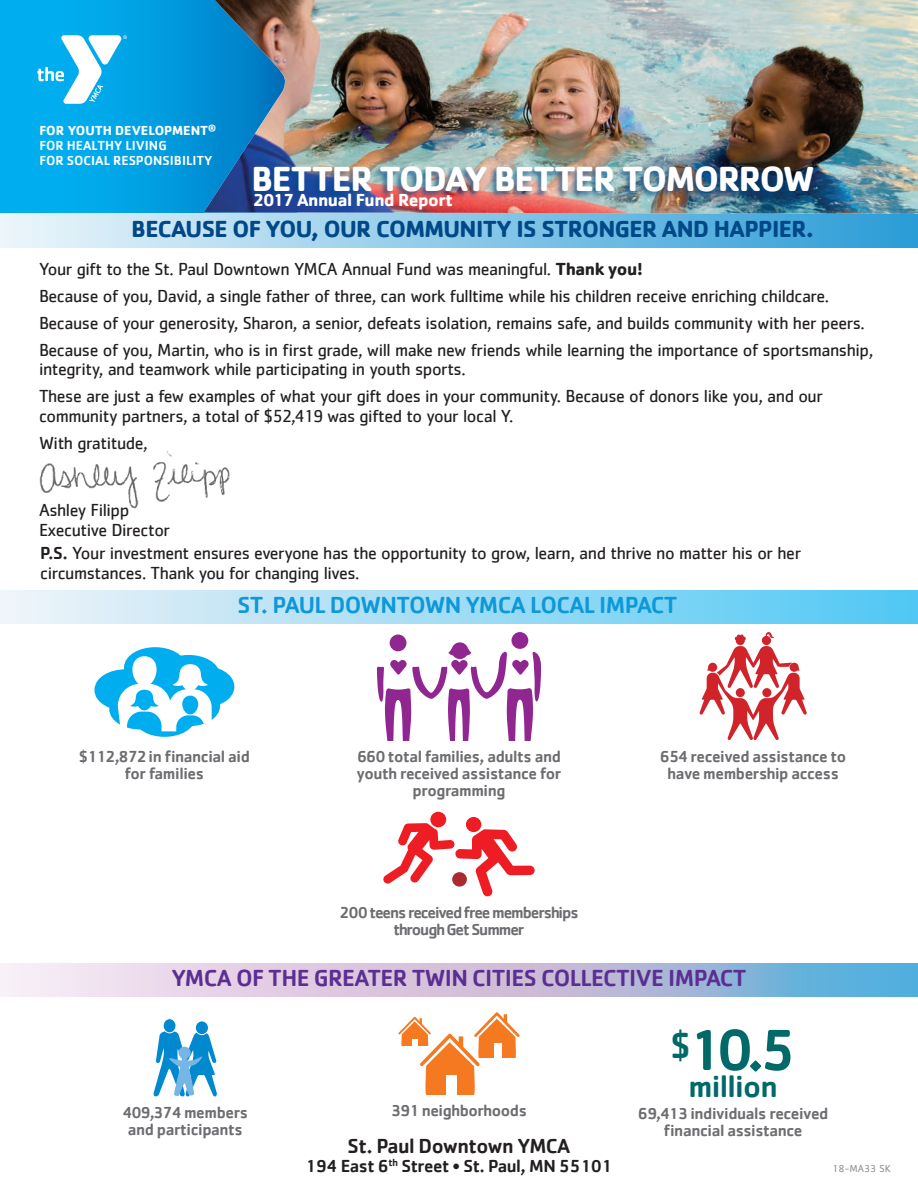
<style>
.page{position:relative;width:918px;height:1188px;background:#fff}
.page>*{position:absolute;margin:0;border:0;box-sizing:border-box;transform-origin:0 0}
.t1{font:500 60px "Cachet";color:#016a69}
.t2{font:700 36px "Cachet";letter-spacing:-.04em;color:#fff}
.t3{font:500 31.5px "Cachet";letter-spacing:-.025em;color:#016a69}
.t4{font:700 24px "Cachet";letter-spacing:-.025em;color:#004887}
.t5{font:500 24px "Cachet";letter-spacing:-.025em;color:#5b2e91}
.t6{font:500 24px "Cachet";letter-spacing:-.025em;color:#0e98d7}
.t7{font:500 21px "Cachet";letter-spacing:-.025em;color:#231f20}
.t8{font:18px/27px "Cachet";letter-spacing:-.025em;color:#231f20}
.t9{font:500 18px "Cachet";letter-spacing:-.025em;color:#231f20}
.t10{font:700 18px "Cachet";letter-spacing:-.025em;color:#fff}
.t11{font:500 16.5px/17.2px "Cachet";letter-spacing:-.025em;color:#6c6d70;text-align:center}
.t12{font:500 16.5px/17.2px "Cachet";letter-spacing:-.065em;color:#6c6d70;text-align:center}
.t13{font:500 13.5px/15px "Cachet";color:#fff}
.t14{font:10.5px "Cachet";color:#939598}
.s1{font-weight:700}
.s2{font-weight:500}
</style>
<div class="page">
<div style="left:0;top:212px;width:918px;height:36px;background:linear-gradient(to right,#ecf6fb,#2b9cd7)"></div>
<svg style="left:0;top:0;width:203px;height:213px;background:#00a4e6"></svg>
<img style="left:204px;top:0;width:714px;height:214px">
<img style="left:39px;top:451px;width:191px;height:58px">
<svg style="left:699px;top:632px;width:108px;height:108px"></svg>
<div style="left:390px;top:635px;width:16px;height:16px;background:#90268f;border-radius:50%"></div>
<div style="left:512px;top:632px;width:16px;height:17px;background:#90268f;border-radius:50%"></div>
<svg style="left:377px;top:642px;width:164px;height:98px"></svg>
<div style="left:178px;top:672px;width:50px;height:29px;background:#00aeef;border-radius:50%"></div>
<div style="left:172px;top:666px;width:62px;height:41px;border:12px solid #00aeef;border-radius:50%"></div>
<div style="left:158px;top:685px;width:62px;height:41px;border:12px solid #00aeef;border-radius:50%"></div>
<div style="left:109px;top:688px;width:63px;height:41px;border:12px solid #00aeef;border-radius:50%"></div>
<div style="left:133px;top:695px;width:63px;height:42px;border:12px solid #00aeef;border-radius:50%"></div>
<div style="left:124px;top:647px;width:62px;height:42px;border:12px solid #00aeef;border-radius:50%"></div>
<div style="left:100px;top:675px;width:51px;height:30px;background:#00aeef;border-radius:50%"></div>
<div style="left:94px;top:669px;width:63px;height:42px;border:12px solid #00aeef;border-radius:50%"></div>
<svg style="left:118px;top:656px;width:94px;height:75px"></svg>
<div style="left:430px;top:812px;width:16px;height:16px;background:#ee1d23;border-radius:50%"></div>
<div style="left:466px;top:817px;width:15px;height:15px;background:#ee1d23;border-radius:50%"></div>
<svg style="left:383px;top:823px;width:152px;height:73px"></svg>
<svg style="left:37px;top:35px;width:90px;height:69px"></svg>
<div style="left:246px;top:165px;width:568px;height:34px;background:#004887;opacity:.65"></div>
<svg style="left:0;top:964px;width:918px;height:32px;background:#bfc4e0"></svg>
<div style="left:0;top:591px;width:918px;height:32px;background:linear-gradient(to right,#f0f3f7,#50c7f4)"></div>
<div style="left:163px;top:1019px;width:13px;height:14px;background:#0089cf;border-radius:50%"></div>
<div style="left:163px;top:1018px;width:13px;height:15px;border:1px solid #fff;border-radius:50%"></div>
<div style="left:195px;top:1021px;width:13px;height:14px;background:#0089cf;border-radius:50%"></div>
<div style="left:195px;top:1021px;width:14px;height:14px;border:1px solid #fff;border-radius:50%"></div>
<svg style="left:153px;top:1030px;width:64px;height:67px"></svg>
<svg style="left:398px;top:1012px;width:122px;height:83px"></svg>
<p class="t13" style="left:40px;top:122px;width:178px"><span class="s1">FOR YOUTH DEVELOPMENT</span><sup>®<br></sup>FOR HEALTHY LIVING<br>FOR SOCIAL RESPONSIBILITY</p>
<h2 class="t2" style="left:251px;top:156px;width:565px">BETTER TODAY BETTER TOMORROW</h2>
<p class="t10" style="left:253px;top:189px;width:202px">2017 Annual Fund Report</p>
<h3 class="t4" style="left:131px;top:213px;width:684px">BECAUSE OF YOU, OUR COMMUNITY IS STRONGER AND HAPPIER.</h3>
<p class="t8" style="left:39px;top:255px;width:836px">Your gift to the St. Paul Downtown YMCA Annual Fund was meaningful. <span class="s1">Thank you!<br></span>Because of you, David, a single father of three, can work fulltime while his children receive enriching childcare.<br>Because of your generosity, Sharon, a senior, defeats isolation, remains safe, and builds community with her peers.<br>Because of you, Martin, who is in first grade, will make new friends while learning the importance of sportsmanship,</p>
<p class="t8" style="left:39px;top:355px;width:786px">integrity, and teamwork while participating in youth sports.<br>These are just a few examples of what your gift does in your community. Because of donors like you, and our</p>
<p class="t8" style="left:39px;top:402px;width:476px">community partners, a total of $52,419 was gifted to your local Y.<br>With gratitude,</p>
<p class="t8" style="left:39px;top:500px;width:133px;line-height:19.5px">Ashley Filipp<br>Executive Director</p>
<p class="t8" style="left:40px;top:543px;width:763px;line-height:19.5px"><span class="s2">P.S.</span> Your investment ensures everyone has the opportunity to grow, learn, and thrive no matter his or her circumstances. Thank you for changing lives.</p>
<h3 class="t6" style="left:237px;top:590px;width:442px">ST. PAUL DOWNTOWN YMCA LOCAL IMPACT</h3>
<p class="t11" style="left:79px;top:747px;width:172px">$112,872 in financial aid for families</p>
<p class="t11" style="left:357px;top:747px;width:206px">660 total families, adults and youth received assistance for programming</p>
<p class="t12" style="left:339px;top:903px;width:241px">200 teens received free memberships through Get Summer</p>
<p class="t11" style="left:660px;top:747px;width:188px">654 received assistance to have membership access</p>
<h3 class="t5" style="left:171px;top:963px;width:577px">YMCA OF THE GREATER TWIN CITIES COLLECTIVE IMPACT</h3>
<p class="t11" style="left:122px;top:1103px;width:127px">409,374 members and participants</p>
<p class="t11" style="left:391px;top:1101px;width:137px">391 neighborhoods</p>
<h1 class="t1" style="left:670px;top:1013px;width:128px"><sup>$</sup>10.5</h1>
<h3 class="t3" style="left:689px;top:1067px;width:91px">million</h3>
<p class="t11" style="left:638px;top:1104px;width:192px">69,413 individuals received financial assistance</p>
<p class="t7" style="left:348px;top:1133px;width:224px">St. Paul Downtown YMCA</p>
<p class="t9" style="left:305px;top:1155px;width:309px">194 East 6<sup>th</sup> Street • St. Paul, MN 55101</p>
<p class="t14" style="left:832px;top:1162px;width:60px">18-MA33 SK</p>
</div>
